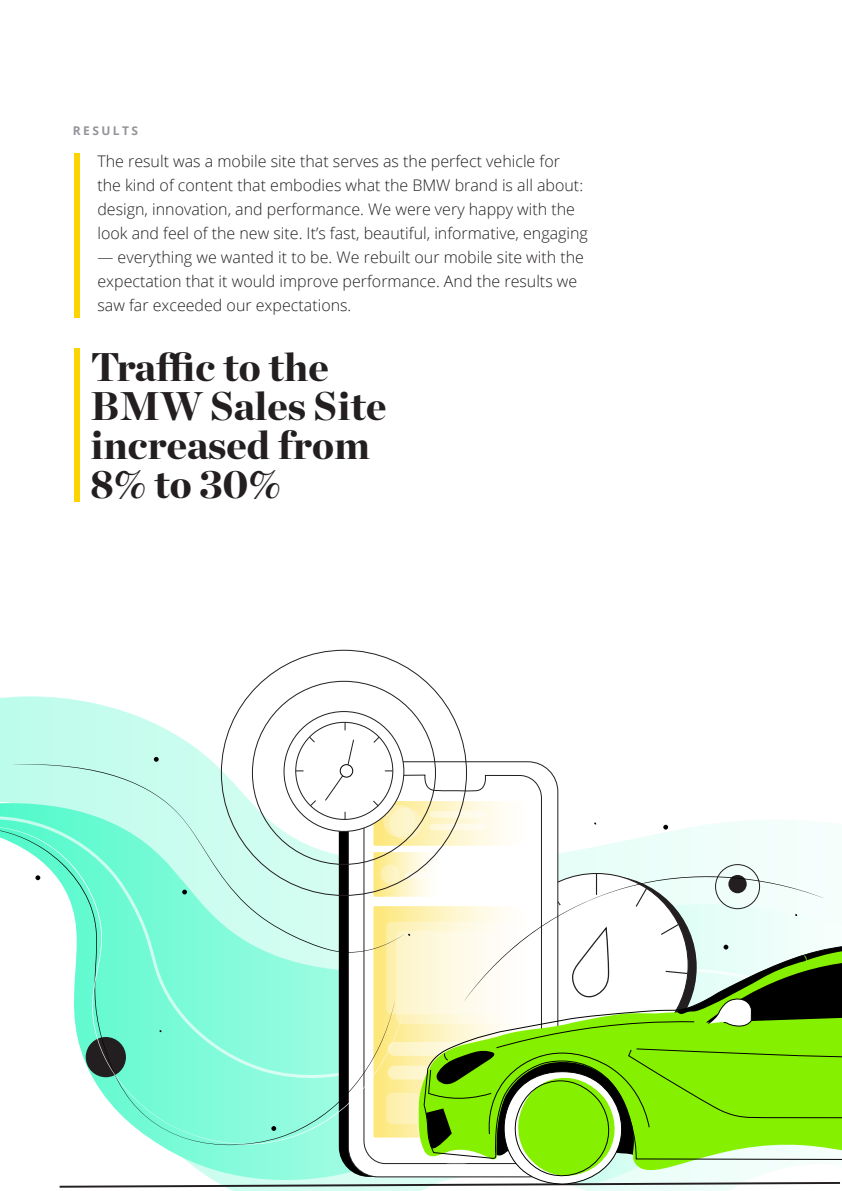
<style>
.page{position:relative;width:842px;height:1191px;background:#fff}
.page>*{position:absolute;margin:0;border:0;box-sizing:border-box;transform-origin:0 0}
.t1{font:900 40px/39px "Chronicle Display";color:#231f20}
.t2{font:300 16px/24px "Open Sans";color:#231f20}
.t3{font:700 12px "Open Sans";letter-spacing:.2em;color:#939598}
</style>
<div class="page">
<div style="left:74px;top:153px;width:5px;height:165px;background:#fdd300"></div>
<div style="left:74px;top:348px;width:5px;height:154px;background:#fdd300"></div>
<svg style="left:0;top:696px;width:559px;height:107px"></svg>
<svg style="left:0;top:816px;width:811px;height:36px"></svg>
<div style="left:348px;top:761px;width:210px;height:415px;background:#fff;border-radius:30px"></div>
<svg style="left:403px;top:774px;width:139px;height:78px"></svg>
<svg style="left:13px;top:764px;width:390px;height:61px;fill:#c7fdee"></svg>
<svg style="left:0;top:825px;width:406px;height:56px"></svg>
<svg style="left:154px;top:757px;width:5px;height:4px"></svg>
<svg style="left:35px;top:875px;width:5px;height:5px"></svg>
<svg style="left:663px;top:824px;width:5px;height:5px"></svg>
<div style="left:284px;top:711px;width:120px;height:120px;background:#fff;border-radius:50%"></div>
<svg style="left:325px;top:739px;width:29px;height:62px"></svg>
<div style="left:340px;top:764px;width:13px;height:13px;background:#fff;border-radius:50%"></div>
<div style="left:340px;top:764px;width:13px;height:13px;border:1px solid #000;border-radius:50%"></div>
<svg style="left:309px;top:736px;width:6px;height:6px"></svg>
<svg style="left:373px;top:736px;width:7px;height:7px"></svg>
<svg style="left:310px;top:800px;width:6px;height:6px"></svg>
<svg style="left:373px;top:800px;width:160px;height:45px"></svg>
<svg style="left:58px;top:852px;width:784px;height:336px"></svg>
<p class="t3" style="left:73px;top:122px;width:67px">RESULTS</p>
<p class="t2" style="left:97px;top:149px;width:492px">The result was a mobile site that serves as the perfect vehicle for<br>the kind of content that embodies what the BMW brand is all about: design, innovation, and performance. We were very happy with the look and feel of the new site. It’s fast, beautiful, informative, engaging</p>
<p class="t2" style="left:97px;top:245px;width:488px">— everything we wanted it to be. We rebuilt our mobile site with the expectation that it would improve performance. And the results we saw far exceeded our expectations.</p>
<p class="t1" style="left:90px;top:345px;width:298px">Traffic to the<br>BMW Sales Site increased from<br>8% to 30%</p>
</div>
